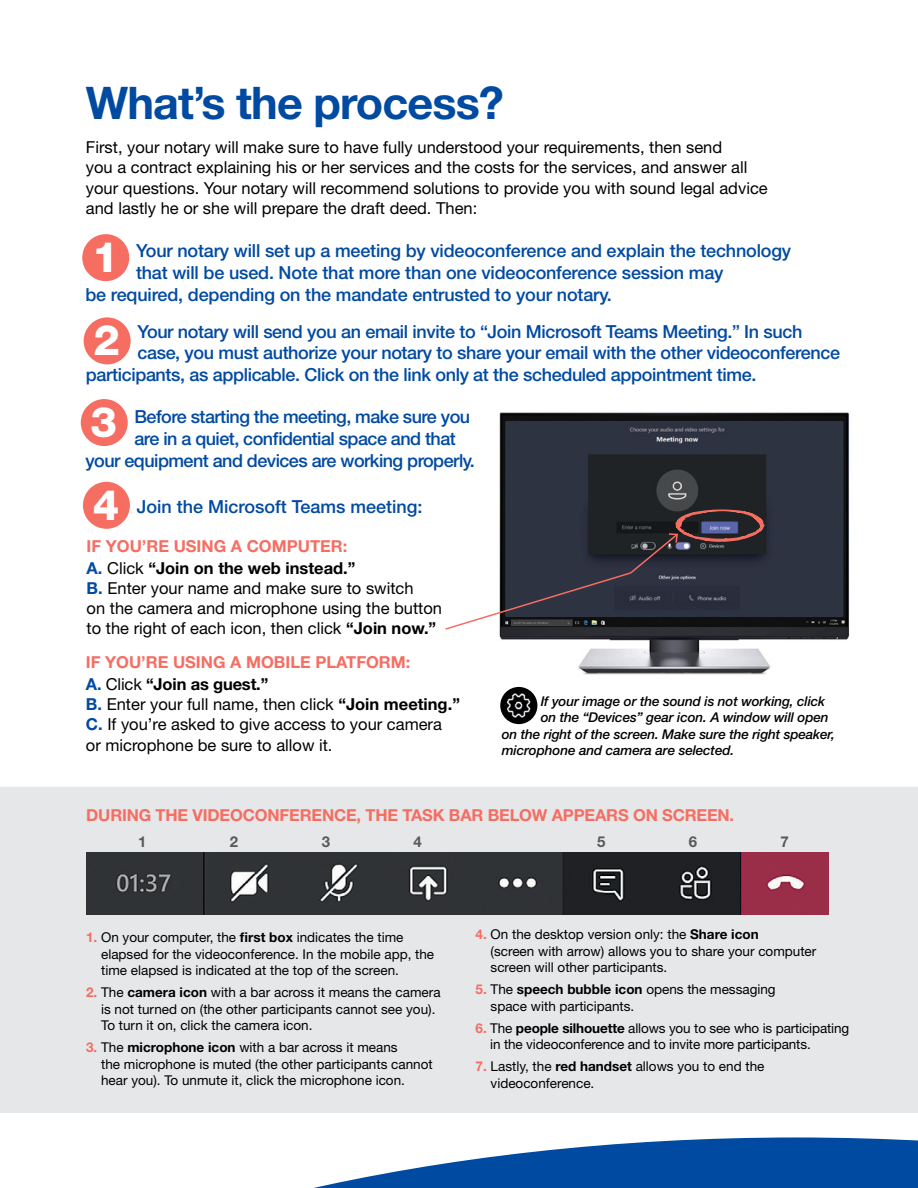
<style>
.page{position:relative;width:918px;height:1188px;background:#fff}
.page>*{position:absolute;margin:0;border:0;box-sizing:border-box;transform-origin:0 0}
.t1{font:700 45px "Helvetica Neue LT Std";letter-spacing:-.02em;color:#004aa2}
.t2{font:800 42.15px/82.5px "Helvetica Neue LT Std";color:#fff;text-align:justify}
.t3{font:500 18px "Helvetica Neue LT Std";letter-spacing:-.02em;color:#004aa2}
.t4{font:500 18px "Helvetica Neue LT Std";color:#004aa2}
.t5{font:16.5px/20.2px "Helvetica Neue LT Std";color:#000}
.t6{font:700 16.5px/21.8px "Helvetica Neue LT Std";letter-spacing:-.01em;color:#f66d62}
.t7{font:700 15px "Helvetica Neue LT Std";color:#58595b}
.t8{font:13.5px/16.5px "Helvetica Neue LT Std";color:#000}
.t9{font:italic 500 13.5px "Helvetica Neue LT Std";letter-spacing:-.01em;color:#000}
.s1{color:#004aa2}
.s2{font-weight:400;color:#000}
.s3{color:#000}
.s4{font-weight:700;color:#004aa2}
.s5{font-weight:700}
.s6{font-weight:700;color:#f66d62}
</style>
<div class="page">
<div style="left:0;top:787px;width:918px;height:326px;background:#e6e7e8"></div>
<svg style="left:314px;top:1137px;width:604px;height:51px"></svg>
<img style="left:499px;top:412px;width:351px;height:263px">
<img style="left:505px;top:421px;width:338px;height:196px">
<div style="left:82px;top:234px;width:47px;height:47px;background:#f66d62;border-radius:50%"></div>
<div style="left:84px;top:317px;width:47px;height:47px;background:#f66d62;border-radius:50%"></div>
<div style="left:81px;top:399px;width:47px;height:47px;background:#f66d62;border-radius:50%"></div>
<div style="left:83px;top:482px;width:47px;height:47px;background:#f66d62;border-radius:50%"></div>
<img style="left:86px;top:853px;width:743px;height:61px">
<img style="left:500px;top:687px;width:37px;height:37px;border-radius:19px">
<svg style="left:445px;top:507px;width:320px;height:124px"></svg>
<h1 class="t1" style="left:86px;top:75px;width:420px">What’s the process?</h1>
<p class="t5" style="left:86px;top:137px;width:683px">First, your notary will make sure to have fully understood your requirements, then send<br>you a contract explaining his or her services and the costs for the services, and answer all your questions. Your notary will recommend solutions to provide you with sound legal advice and lastly he or she will prepare the draft deed. Then:</p>
<h2 class="t2" style="left:91px;top:216px;width:31px">1<br>2<br>3<br>4</h2>
<h3 class="t3" style="left:136px;top:240px;width:657px">Your notary will set up a meeting by videoconference and explain the technology</h3>
<h3 class="t3" style="left:136px;top:262px;width:589px">that will be used. Note that more than one videoconference session may</h3>
<h3 class="t3" style="left:86px;top:284px;width:528px">be required, depending on the mandate entrusted to your notary.</h3>
<h3 class="t3" style="left:137px;top:321px;width:667px">Your notary will send you an email invite to “Join Microsoft Teams Meeting.” In such</h3>
<h3 class="t3" style="left:137px;top:342px;width:704px">case, you must authorize your notary to share your email with the other videoconference</h3>
<h3 class="t3" style="left:86px;top:364px;width:672px">participants, as applicable. Click on the link only at the scheduled appointment time.</h3>
<h3 class="t3" style="left:135px;top:406px;width:337px">Before starting the meeting, make sure you</h3>
<h3 class="t3" style="left:135px;top:428px;width:323px">are in a quiet, confidential space and that</h3>
<h3 class="t3" style="left:86px;top:450px;width:391px">your equipment and devices are working properly.</h3>
<h3 class="t4" style="left:137px;top:496px;width:287px">Join the Microsoft Teams meeting:</h3>
<p class="t6" style="left:87px;top:535px;width:270px">IF YOU’RE USING A COMPUTER:<br><span class="s1">A.</span> <span class="s2">Click</span> <span class="s3">“Join on the web instead.”</span></p>
<p class="t5" style="left:87px;top:578px;width:357px"><span class="s4">B.</span> Enter your name and make sure to switch<br>on the camera and microphone using the button to the right of each icon, then click <span class="s5">“Join now.”</span></p>
<p class="t6" style="left:86px;top:651px;width:326px">IF YOU’RE USING A MOBILE PLATFORM:<br><span class="s1">A.</span> <span class="s2">Click</span> <span class="s3">“Join as guest.”</span></p>
<p class="t5" style="left:86px;top:694px;width:376px"><span class="s4">B.</span> Enter your full name, then click <span class="s5">“Join meeting.”<br></span><span class="s4">C.</span> If you’re asked to give access to your camera or microphone be sure to allow it.</p>
<p class="t9" style="left:541px;top:693px;width:286px">If your image or the sound is not working, click</p>
<p class="t9" style="left:541px;top:709px;width:290px">on the “Devices” gear icon. A window will open</p>
<p class="t9" style="left:502px;top:726px;width:335px">on the right of the screen. Make sure the right speaker,</p>
<p class="t9" style="left:502px;top:742px;width:234px">microphone and camera are selected.</p>
<p class="t6" style="left:86px;top:804px;width:649px">DURING THE VIDEOCONFERENCE, THE TASK BAR BELOW APPEARS ON SCREEN.</p>
<p class="t7" style="left:138px;top:832px;width:10px">1</p>
<p class="t7" style="left:230px;top:832px;width:10px">2</p>
<p class="t7" style="left:322px;top:832px;width:10px">3</p>
<p class="t7" style="left:414px;top:832px;width:10px">4</p>
<p class="t7" style="left:597px;top:832px;width:10px">5</p>
<p class="t7" style="left:689px;top:832px;width:10px">6</p>
<p class="t7" style="left:781px;top:832px;width:10px">7</p>
<p class="t8" style="left:101px;top:929px;width:335px;text-indent:-15px"><span class="s6">1.</span> On your computer, the <span class="s5">first box</span> indicates the time elapsed for the videoconference. In the mobile app, the time elapsed is indicated at the top of the screen.</p>
<p class="t8" style="left:101px;top:984px;width:341px;text-indent:-15px"><span class="s6">2.</span> The <span class="s5">camera icon</span> with a bar across it means the camera is not turned on (the other participants cannot see you).<br>To turn it on, click the camera icon.</p>
<p class="t8" style="left:101px;top:1039px;width:333px;text-indent:-15px"><span class="s6">3.</span> The <span class="s5">microphone icon</span> with a bar across it means<br>the microphone is muted (the other participants cannot hear you). To unmute it, click the microphone icon.</p>
<p class="t8" style="left:491px;top:926px;width:327px;text-indent:-15px"><span class="s6">4.</span> On the desktop version only: the <span class="s5">Share icon<br></span>(screen with arrow) allows you to share your computer screen will other participants.</p>
<p class="t8" style="left:491px;top:981px;width:287px;text-indent:-15px"><span class="s6">5.</span> The <span class="s5">speech bubble icon</span> opens the messaging space with participants.</p>
<p class="t8" style="left:490px;top:1019px;width:360px;text-indent:-15px"><span class="s6">6.</span> The <span class="s5">people silhouette</span> allows you to see who is participating in the videoconference and to invite more participants.</p>
<p class="t8" style="left:491px;top:1058px;width:275px;text-indent:-15px"><span class="s6">7.</span> Lastly, the <span class="s5">red handset</span> allows you to end the videoconference.</p>
</div>
